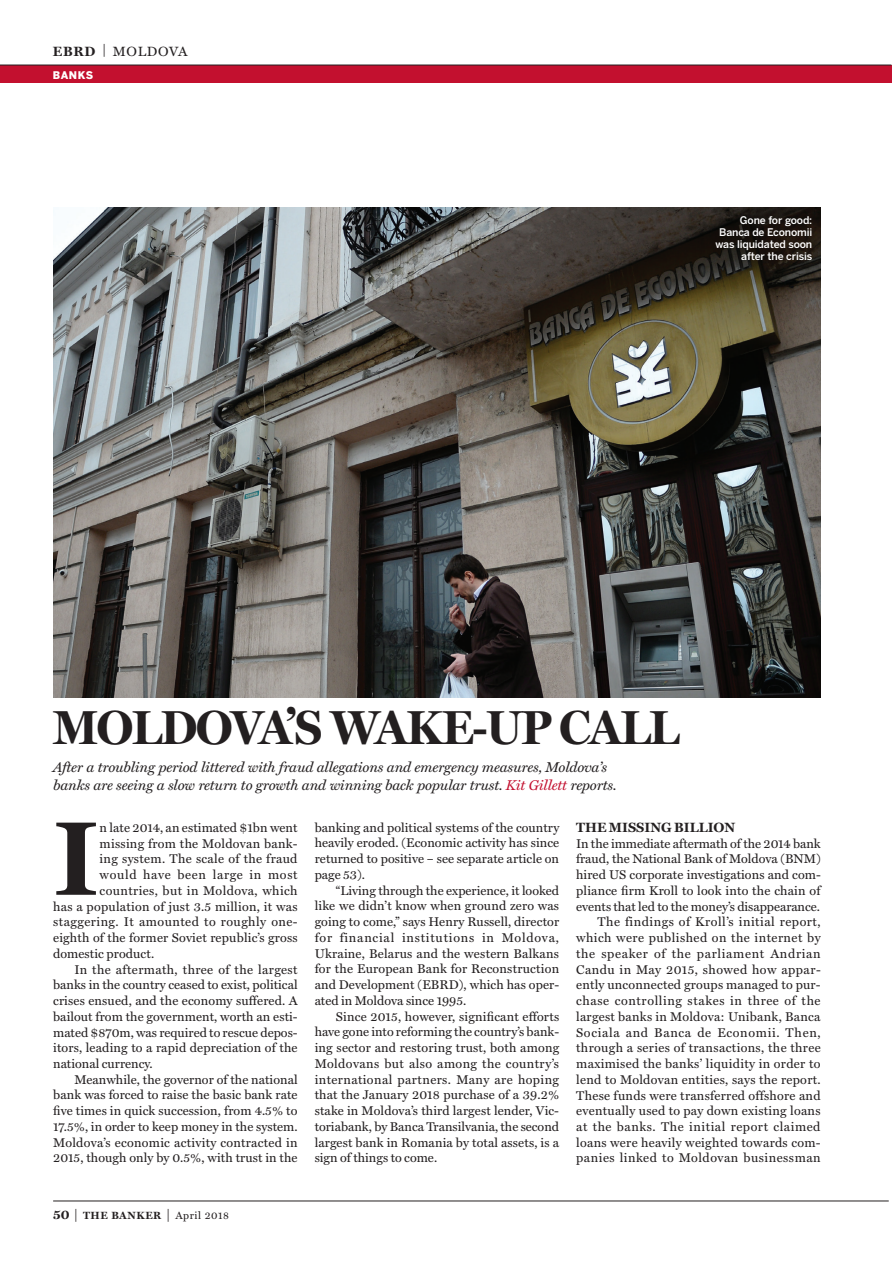
<style>
.page{position:relative;width:893px;height:1263px;background:#fff}
.page>*{position:absolute;margin:0;border:0;box-sizing:border-box;transform-origin:0 0}
.t1{font:700 105.6px "Miller Text";color:#231f20}
.t2{font:700 48px "Miller Display";letter-spacing:-.025em;color:#231f20}
.t3{font:italic 14.25px/18px "Miller Text";letter-spacing:-.01em;color:#231f20}
.t4{font:700 13.5px "Miller Text";color:#231f20}
.t5{font:13.5px "Miller Text";letter-spacing:.05em;color:#231f20}
.t6{font:12.75px/15.8px "Miller Text";letter-spacing:.015em;color:#231f20;text-align:justify}
.t7{font:12.75px "Miller Text";letter-spacing:.035em;color:#231f20}
.t8{font:12.75px "Miller Text";letter-spacing:.05em;color:#231f20}
.t9{font:500 10.5px/12px "Benton Sans";letter-spacing:-.015em;color:#fff;text-align:right}
.t10{font:700 10.5px "Miller Text";letter-spacing:.05em;color:#231f20}
.t11{font:900 10.5px "Benton Sans";letter-spacing:.04em;color:#fff}
.s1{font-weight:700}
.s2{color:#c3102f}
.s3{font-size:13.5px}
.s4{font-weight:400;font-size:13.5px}
.s5{font-weight:400}
</style>
<div class="page">
<img style="left:53px;top:208px;width:768px;height:489px">
<div style="left:0;top:65px;width:891px;height:17px;background:#c3102f"></div>
<hr style="left:0;top:65px;width:891px;height:1px;background:#231f20">
<hr style="left:53px;top:1201px;width:836px;height:1px;background:#231f20">
<p class="t5" style="left:53px;top:43px;width:136px"><span class="s1">EBRD</span> | MOLDOVA</p>
<p class="t11" style="left:53px;top:68px;width:42px">BANKS</p>
<p class="t9" style="left:715px;top:214px;width:98px">Gone for good:<br>Banca de Economii was liquidated soon after the crisis</p>
<h2 class="t2" style="left:53px;top:698px;width:628px">MOLDOVA’S WAKE-UP CALL</h2>
<p class="t3" style="left:53px;top:758px;width:565px">After a troubling period littered with fraud allegations and emergency measures, Moldova’s banks are seeing a slow return to growth and winning back popular trust. <span class="s2">Kit Gillett</span> reports.</p>
<h1 class="t1" style="left:53px;top:796px;width:47px">I</h1>
<p class="t6" style="left:100px;top:819px;width:200px">n late 2014, an estimated $1bn went</p>
<p class="t6" style="left:315px;top:819px;width:246px">banking and political systems of the country heavily eroded. (Economic activity has since returned to positive – see separate article on page 53).</p>
<p class="t6" style="left:315px;top:882px;width:246px;text-indent:21px">“Living through the experience, it looked like we didn’t know when ground zero was going to come,” says Henry Russell, director for financial institutions in Moldova, Ukraine, Belarus and the western Balkans for the European Bank for Reconstruction and Development (EBRD), which has oper&shy;ated in Moldova since 1995.</p>
<p class="t6" style="left:315px;top:1008px;width:246px;text-indent:21px">Since 2015, however, significant efforts have gone into reforming the country’s bank&shy;ing sector and restoring trust, both among Moldovans but also among the country’s international partners. Many are hoping that the January 2018 purchase of a 39.2% stake in Moldova’s third largest lender, Vic&shy;toriabank, by Banca Transilvania, the second largest bank in Romania by total assets, is a sign of things to come.</p>
<p class="t4" style="left:576px;top:819px;width:161px">THE MISSING BILLION</p>
<p class="t6" style="left:576px;top:835px;width:246px;text-align:right">In the immediate aftermath of the 2014 bank fraud, the National Bank of Moldova (BNM) hired US corporate investigations and com&shy;pliance firm Kroll to look into the chain of events that led to the money’s disappearance.<br>The findings of Kroll’s initial report, which were published on the internet by the speaker of the parliament Andrian Candu in May 2015, showed how appar&shy;ently unconnected groups managed to pur&shy;chase controlling stakes in three of the largest banks in Moldova: Unibank, Banca Sociala and Banca de Economii. Then, through a series of transactions, the three maximised the banks’ liquidity in order to lend to Moldovan entities, says the report.<br>These funds were transferred offshore and eventually used to pay down existing loans at the banks. The initial report claimed loans were heavily weighted towards com&shy;panies linked to Moldovan businessman</p>
<p class="t6" style="left:100px;top:835px;width:200px">missing from the Moldovan bank-</p>
<p class="t6" style="left:100px;top:851px;width:199px">ing system. The scale of the fraud</p>
<p class="t8" style="left:100px;top:867px;width:200px">would have been large in most</p>
<p class="t6" style="left:100px;top:882px;width:200px">countries, but in Moldova, which</p>
<p class="t6" style="left:53px;top:898px;width:246px">has a population of just 3.5 million, it was</p>
<p class="t7" style="left:53px;top:914px;width:246px">staggering. It amounted to roughly one-</p>
<p class="t6" style="left:53px;top:930px;width:246px">eighth of the former Soviet republic’s gross</p>
<p class="t6" style="left:53px;top:945px;width:103px">domestic product.</p>
<p class="t6" style="left:74px;top:961px;width:225px">In the aftermath, three of the largest</p>
<p class="t6" style="left:53px;top:977px;width:246px">banks in the country ceased to exist, political</p>
<p class="t6" style="left:53px;top:993px;width:246px">crises ensued, and the economy suffered. A</p>
<p class="t6" style="left:53px;top:1008px;width:246px">bailout from the government, worth an esti-</p>
<p class="t6" style="left:53px;top:1024px;width:246px">mated $870m, was required to rescue depos-</p>
<p class="t6" style="left:53px;top:1040px;width:246px">itors, leading to a rapid depreciation of the</p>
<p class="t6" style="left:53px;top:1056px;width:101px">national currency.</p>
<p class="t6" style="left:74px;top:1071px;width:225px">Meanwhile, the governor of the national</p>
<p class="t6" style="left:53px;top:1087px;width:246px">bank was forced to raise the basic bank rate</p>
<p class="t6" style="left:53px;top:1103px;width:246px">five times in quick succession, from 4.5% to</p>
<p class="t6" style="left:53px;top:1119px;width:246px">17.5%, in order to keep money in the system.</p>
<p class="t6" style="left:53px;top:1134px;width:246px">Moldova’s economic activity contracted in</p>
<p class="t6" style="left:53px;top:1150px;width:246px">2015, though only by 0.5%, with trust in the</p>
<p class="t10" style="left:53px;top:1209px;width:177px"><span class="s3">50</span> <span class="s4">|</span> THE BANKER <span class="s4">|</span> <span class="s5">April 2018</span></p>
</div>
